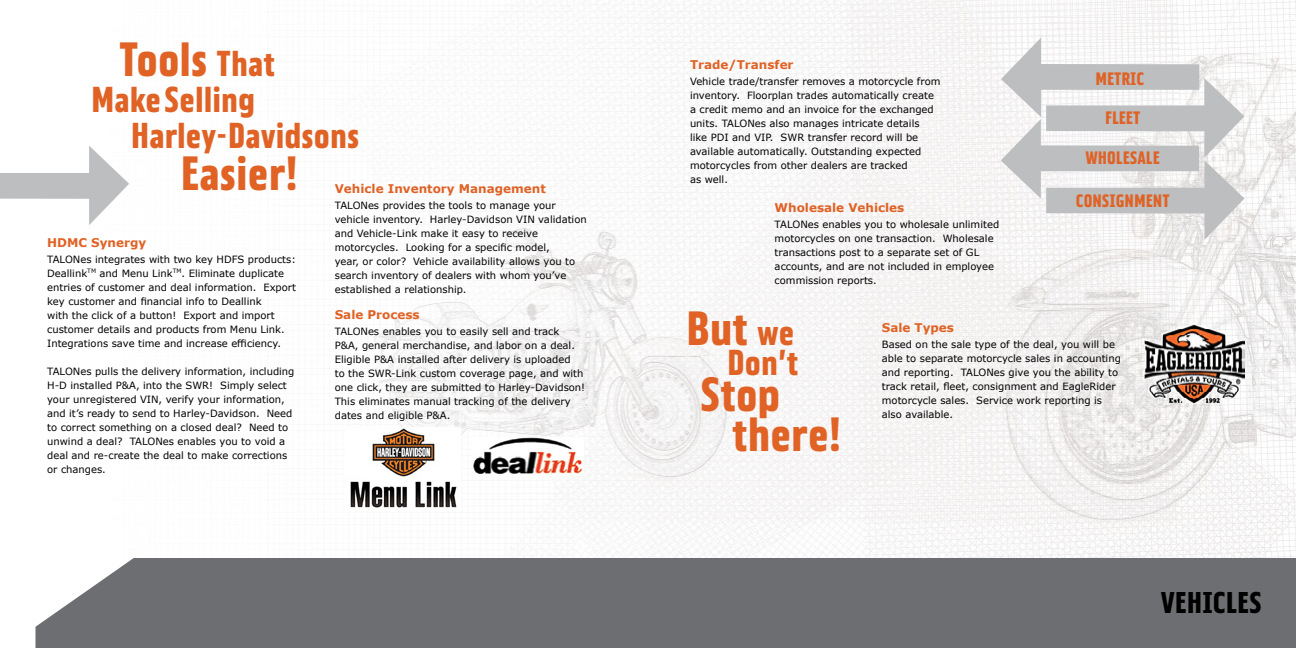
<style>
.page{position:relative;width:1296px;height:648px;background:#fff}
.page>*{position:absolute;margin:0;border:0;box-sizing:border-box;transform-origin:0 0}
.t1{font:48px/40px "Freedom Machine";color:#e06225}
.t2{font:36px/36px "Freedom Machine";color:#e06225}
.t3{font:30px "Freedom Machine";color:#000}
.t4{font:18px/39px "Freedom Machine";color:#e06225;text-align:center}
.t5{font:700 12px "Verdana";color:#e06225}
.t6{font:10px/14px "Verdana";color:#000}
.s1{font-size:36px}
</style>
<div class="page">
<img style="left:35px;top:0;width:1261px;height:648px">
<img style="left:346px;top:428px;width:115px;height:83px">
<div style="left:36px;top:558px;width:1260px;height:90px;background:#6d6e71"></div>
<img style="left:471px;top:438px;width:112px;height:37px">
<img style="left:1143px;top:324px;width:101px;height:80px">
<svg style="left:1001px;top:38px;width:243px;height:202px"></svg>
<svg style="left:0;top:146px;width:129px;height:79px"></svg>
<h1 class="t1" style="left:119px;top:39px;width:157px">Tools <span class="s1">That</span></h1>
<h2 class="t2" style="left:131px;top:82px;width:230px;text-indent:-40px">MakeSelling<br>Harley-Davidsons</h2>
<h1 class="t1" style="left:180px;top:153px;width:119px">Easier!</h1>
<p class="t5" style="left:690px;top:57px;width:105px">Trade/Transfer</p>
<p class="t6" style="left:690px;top:75px;width:252px">Vehicle trade/transfer removes a motorcycle from inventory. Floorplan trades automatically create a credit memo and an invoice for the exchanged units. TALONes also manages intricate details<br>like PDI and VIP. SWR transfer record will be available automatically. Outstanding expected motorcycles from other dealers are tracked<br>as well.</p>
<h3 class="t4" style="left:1095px;top:60px;width:51px">METRIC<br>FLEET</h3>
<h3 class="t4" style="left:1085px;top:138px;width:76px">WHOLESALE</h3>
<h3 class="t4" style="left:1076px;top:181px;width:95px">CONSIGNMENT</h3>
<p class="t5" style="left:335px;top:180px;width:213px">Vehicle Inventory Management</p>
<p class="t6" style="left:335px;top:198px;width:254px">TALONes provides the tools to manage your vehicle inventory. Harley-Davidson VIN validation and Vehicle-Link make it easy to receive motorcycles. Looking for a specific model,<br>year, or color? Vehicle availability allows you to search inventory of dealers with whom you’ve established a relationship.</p>
<p class="t5" style="left:775px;top:200px;width:131px">Wholesale Vehicles</p>
<p class="t6" style="left:775px;top:218px;width:226px">TALONes enables you to wholesale unlimited motorcycles on one transaction. Wholesale transactions post to a separate set of GL accounts, and are not included in employee commission reports.</p>
<p class="t5" style="left:47px;top:234px;width:101px">HDMC Synergy</p>
<p class="t6" style="left:47px;top:252px;width:251px">TALONes integrates with two key HDFS products:<br>Deallink<sup>TM</sup> and Menu Link<sup>TM</sup>. Eliminate duplicate entries of customer and deal information. Export key customer and financial info to Deallink<br>with the click of a button! Export and import customer details and products from Menu Link.<br>Integrations save time and increase efficiency.</p>
<p class="t6" style="left:47px;top:364px;width:249px">TALONes pulls the delivery information, including H-D installed P&amp;A, into the SWR! Simply select your unregistered VIN, verify your information, and it’s ready to send to Harley-Davidson. Need to correct something on a closed deal? Need to unwind a deal? TALONes enables you to void a deal and re-create the deal to make corrections or changes.</p>
<p class="t5" style="left:335px;top:306px;width:86px">Sale Process</p>
<p class="t6" style="left:335px;top:324px;width:252px">TALONes enables you to easily sell and track P&amp;A, general merchandise, and labor on a deal.<br>Eligible P&amp;A installed after delivery is uploaded<br>to the SWR-Link custom coverage page, and with one click, they are submitted to Harley-Davidson!<br>This eliminates manual tracking of the delivery dates and eligible P&amp;A.</p>
<h1 class="t1" style="left:686px;top:308px;width:110px">But <span class="s1">we</span></h1>
<h2 class="t2" style="left:727px;top:344px;width:73px">Don’t</h2>
<h1 class="t1" style="left:732px;top:374px;width:111px;text-indent:-32px">Stop there!</h1>
<p class="t5" style="left:882px;top:319px;width:74px">Sale Types</p>
<p class="t6" style="left:882px;top:337px;width:241px">Based on the sale type of the deal, you will be able to separate motorcycle sales in accounting and reporting. TALONes give you the ability to track retail, fleet, consignment and EagleRider motorcycle sales. Service work reporting is also available.</p>
<h3 class="t3" style="left:1161px;top:585px;width:103px">VEHICLES</h3>
</div>
